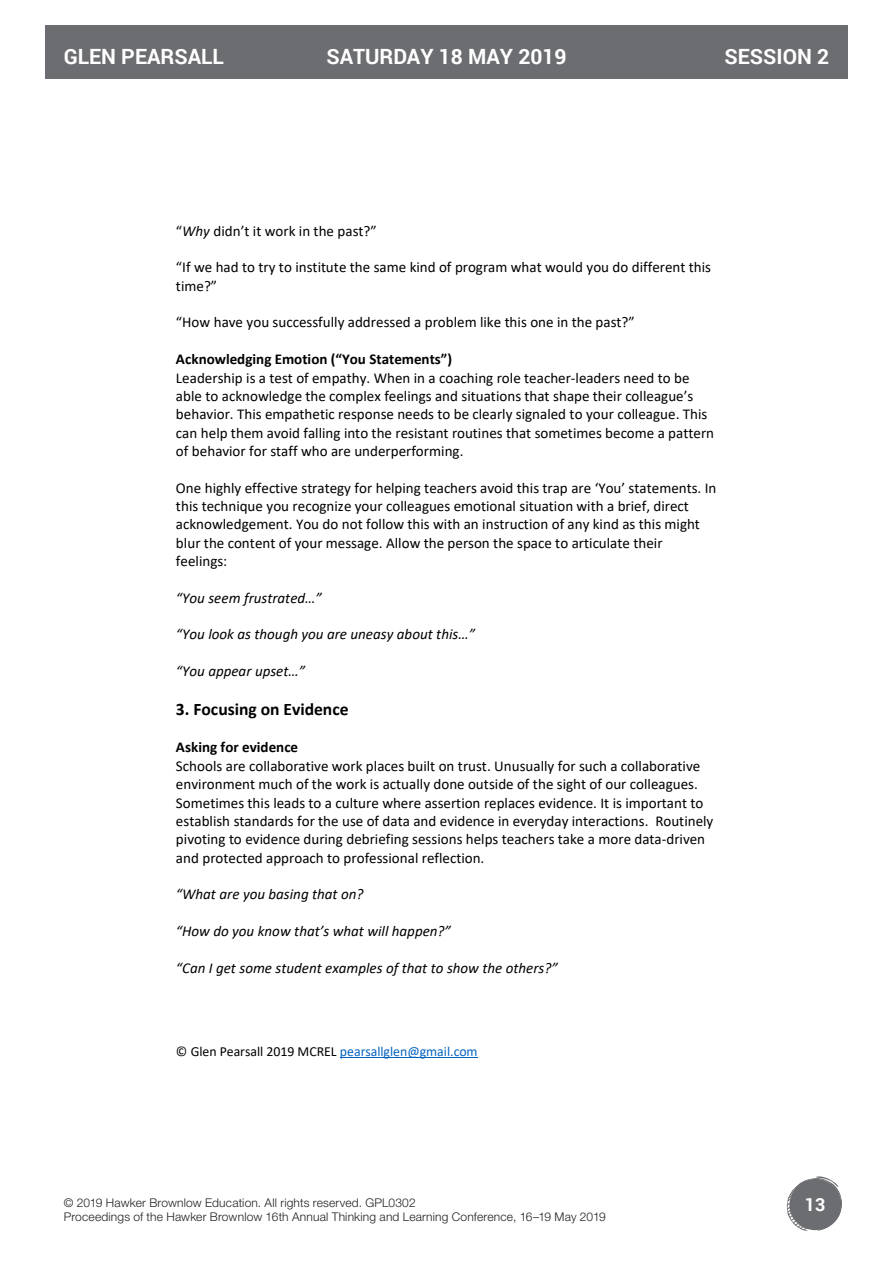
<style>
.page{position:relative;width:893px;height:1263px;background:#fff}
.page>*{position:absolute;margin:0;border:0;box-sizing:border-box;transform-origin:0 0}
.t1{font:700 21px "Roboto";color:#fff}
.t2{font:700 18px "Roboto";color:#fff}
.t3{font:700 17.55px "Calibri";color:#000}
.t4{font:15px/18.3px "Calibri";color:#000}
.t5{font:italic 15px "Calibri";letter-spacing:-.005em;color:#000}
.t6{font:700 15px "Calibri";color:#000}
.t7{font:13.8px "Calibri";color:#000}
.t8{font:300 12px/14.4px "Helvetica Neue LT Std";letter-spacing:.015em;color:#231f20}
.s1{font-style:italic}
.s2{color:#0563c1}
</style>
<div class="page">
<hr style="left:340px;top:1057px;width:138px;height:1px;background:#0563c1">
<div style="left:45px;top:25px;width:803px;height:54px;background:#6c6d70"></div>
<svg style="left:786px;top:1176px;width:56px;height:55px"></svg>
<div style="left:790px;top:1179px;width:51px;height:51px;background:#6c6d70;border-radius:50%"></div>
<h1 class="t1" style="left:64px;top:41px;width:162px">GLEN PEARSALL</h1>
<h1 class="t1" style="left:326px;top:41px;width:242px">SATURDAY 18 MAY 2019</h1>
<h1 class="t1" style="left:724px;top:41px;width:106px">SESSION 2</h1>
<p class="t4" style="left:176px;top:221px;width:201px">“<span class="s1">Why</span> didn’t it work in the past?”</p>
<p class="t4" style="left:176px;top:258px;width:537px">“If we had to try to institute the same kind of program what would you do different this time?”</p>
<p class="t4" style="left:176px;top:313px;width:459px">“How have you successfully addressed a problem like this one in the past?”</p>
<p class="t6" style="left:176px;top:348px;width:277px">Acknowledging Emotion (“You Statements”)</p>
<p class="t4" style="left:176px;top:368px;width:540px">Leadership is a test of empathy. When in a coaching role teacher-leaders need to be able to acknowledge the complex feelings and situations that shape their colleague’s behavior. This empathetic response needs to be clearly signaled to your colleague. This can help them avoid falling into the resistant routines that sometimes become a pattern of behavior for staff who are underperforming.</p>
<p class="t4" style="left:176px;top:478px;width:542px">One highly effective strategy for helping teachers avoid this trap are ‘You’ statements. In this technique you recognize your colleagues emotional situation with a brief, direct acknowledgement. You do not follow this with an instruction of any kind as this might blur the content of your message. Allow the person the space to articulate their feelings:</p>
<p class="t5" style="left:176px;top:587px;width:148px">“You seem frustrated…”</p>
<p class="t5" style="left:176px;top:624px;width:301px">“You look as though you are uneasy about this…”</p>
<p class="t5" style="left:176px;top:661px;width:131px">“You appear upset…”</p>
<p class="t3" style="left:176px;top:697px;width:174px">3. Focusing on Evidence</p>
<p class="t6" style="left:176px;top:737px;width:124px">Asking for evidence</p>
<p class="t4" style="left:176px;top:756px;width:539px">Schools are collaborative work places built on trust. Unusually for such a collaborative environment much of the work is actually done outside of the sight of our colleagues.<br>Sometimes this leads to a culture where assertion replaces evidence. It is important to establish standards for the use of data and evidence in everyday interactions. Routinely pivoting to evidence during debriefing sessions helps teachers take a more data-driven and protected approach to professional reflection.</p>
<p class="t5" style="left:176px;top:884px;width:189px">“What are you basing that on?</p>
<p class="t5" style="left:176px;top:920px;width:277px">“How do you know that’s what will happen?”</p>
<p class="t5" style="left:176px;top:957px;width:383px">“Can I get some student examples ofthat to show the others?”</p>
<p class="t7" style="left:176px;top:1042px;width:303px">© Glen Pearsall 2019 MCREL <span class="s2">pearsallglen@gmail.com</span></p>
<p class="t8" style="left:64px;top:1195px;width:543px">© 2019 Hawker Brownlow Education. All rights reserved. GPL0302<br>Proceedings of the Hawker Brownlow 16th Annual Thinking and Learning Conference, 16–19 May 2019</p>
<p class="t2" style="left:805px;top:1192px;width:22px">13</p>
</div>
